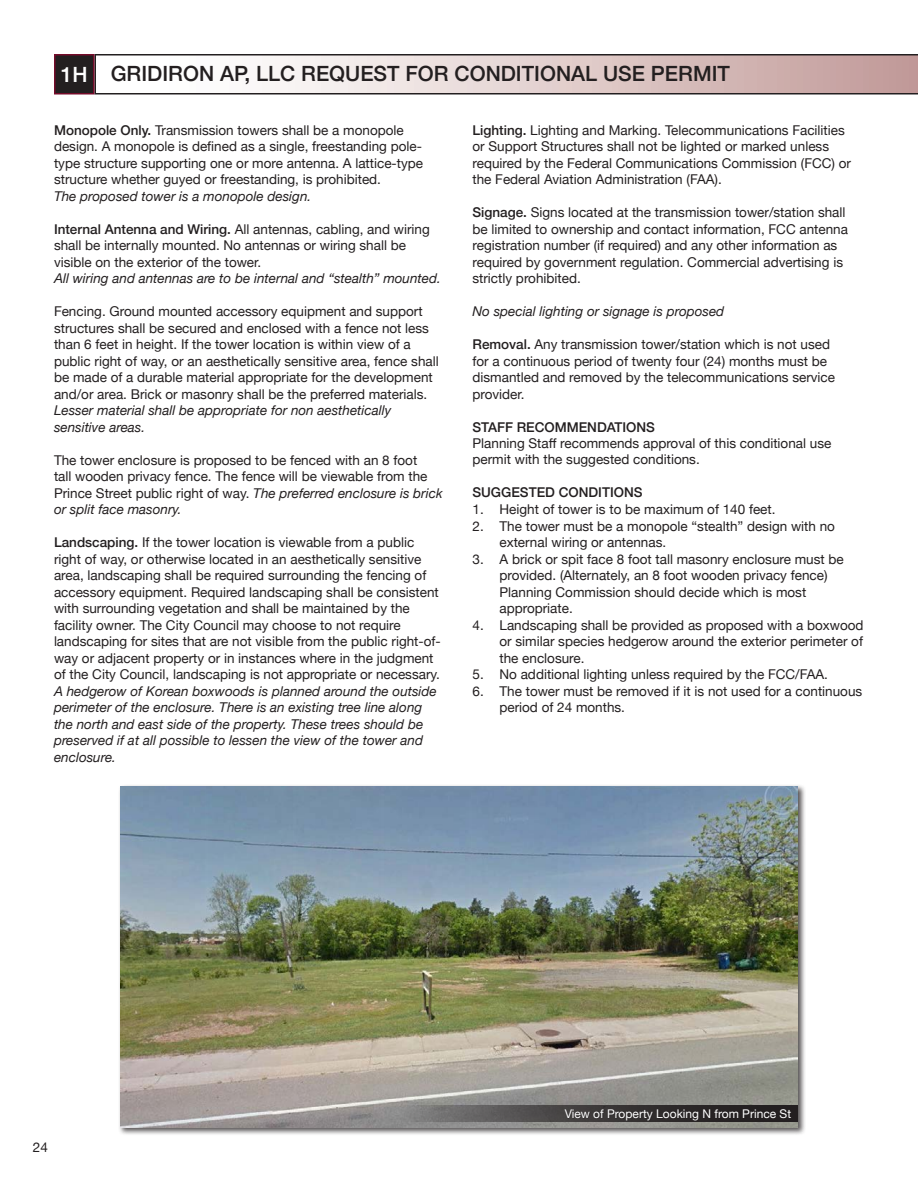
<style>
.page{position:relative;width:918px;height:1188px;background:#fff}
.page>*{position:absolute;margin:0;border:0;box-sizing:border-box;transform-origin:0 0}
.t1{font:500 21px "Helvetica Neue";color:#231f20}
.t2{font:500 21px "Helvetica Neue";color:#fff}
.t3{font:13.5px/16.5px "Helvetica Neue";color:#231f20}
.t4{font:italic 13.5px/16.5px "Helvetica Neue";color:#231f20}
.t5{font:500 13.5px "Helvetica Neue";color:#231f20}
.t6{font:12px "Helvetica Neue";color:#fff}
.s1{font-weight:500}
.s2{font-style:italic}
</style>
<div class="page">
<svg style="left:94px;top:54px;width:824px;height:40px"></svg>
<div style="left:55px;top:55px;width:39px;height:39px;background:#231f20"></div>
<div style="left:54px;top:54px;width:40px;height:40px;border:2px solid #750c2a"></div>
<div style="left:118px;top:784px;width:688px;height:352px;background:#231f20;opacity:.75"></div>
<img style="left:120px;top:786px;width:678px;height:342px">
<svg style="left:398px;top:1105px;width:400px;height:17px;background:#575555"></svg>
<div style="left:565px;top:1109px;width:228px;height:13px;background:#231f20;opacity:.8"></div>
<p class="t2" style="left:61px;top:57px;width:28px">1H</p>
<p class="t1" style="left:111px;top:57px;width:621px">GRIDIRON AP, LLC REQUEST FOR CONDITIONAL USE PERMIT</p>
<p class="t3" style="left:54px;top:122px;width:371px"><span class="s1">Monopole Only.</span> Transmission towers shall be a monopole design. A monopole is defined as a single, freestanding pole&shy;type structure supporting one or more antenna. A lattice-type structure whether guyed or freestanding, is prohibited.</p>
<p class="t4" style="left:54px;top:188px;width:259px">The proposed tower is a monopole design.</p>
<p class="t3" style="left:54px;top:221px;width:377px"><span class="s1">Internal Antenna and Wiring.</span> All antennas, cabling, and wiring shall be internally mounted. No antennas or wiring shall be visible on the exterior of the tower.</p>
<p class="t4" style="left:54px;top:271px;width:388px">All wiring and antennas are to be internal and “stealth” mounted.</p>
<p class="t3" style="left:54px;top:304px;width:386px">Fencing. Ground mounted accessory equipment and support structures shall be secured and enclosed with a fence not less than 6 feet in height. If the tower location is within view of a public right of way, or an aesthetically sensitive area, fence shall be made of a durable material appropriate for the development and/or area. Brick or masonry shall be the preferred materials.<br><span class="s2">Lesser material shall be appropriate for non aesthetically sensitive areas.</span></p>
<p class="t3" style="left:54px;top:452px;width:390px">The tower enclosure is proposed to be fenced with an 8 foot<br>tall wooden privacy fence. The fence will be viewable from the Prince Street public right of way. <span class="s2">The preferred enclosure is brick or split face masonry.</span></p>
<p class="t3" style="left:54px;top:535px;width:388px"><span class="s1">Landscaping.</span> If the tower location is viewable from a public right of way, or otherwise located in an aesthetically sensitive area, landscaping shall be required surrounding the fencing of accessory equipment. Required landscaping shall be consistent with surrounding vegetation and shall be maintained by the facility owner. The City Council may choose to not require landscaping for sites that are not visible from the public right-of&shy;way or adjacent property or in instances where in the judgment of the City Council, landscaping is not appropriate or necessary.</p>
<p class="t4" style="left:54px;top:683px;width:384px">A hedgerow of Korean boxwoods is planned around the outside perimeter of the enclosure. There is an existing tree line along the north and east side of the property. These trees should be preserved if at all possible to lessen the view of the tower and enclosure.</p>
<p class="t3" style="left:472px;top:122px;width:380px"><span class="s1">Lighting.</span> Lighting and Marking. Telecommunications Facilities or Support Structures shall not be lighted or marked unless required by the Federal Communications Commission (FCC) or the Federal Aviation Administration (FAA).</p>
<p class="t3" style="left:472px;top:205px;width:377px"><span class="s1">Signage.</span> Signs located at the transmission tower/station shall be limited to ownership and contact information, FCC antenna registration number (if required) and any other information as required by government regulation. Commercial advertising is strictly prohibited.</p>
<p class="t4" style="left:472px;top:304px;width:253px">No special lighting or signage is proposed</p>
<p class="t3" style="left:472px;top:337px;width:364px"><span class="s1">Removal.</span> Any transmission tower/station which is not used for a continuous period of twenty four (24) months must be dismantled and removed by the telecommunications service provider.</p>
<p class="t5" style="left:472px;top:416px;width:184px">STAFF RECOMMENDATIONS</p>
<p class="t3" style="left:472px;top:436px;width:360px">Planning Staff recommends approval of this conditional use permit with the suggested conditions.</p>
<p class="t5" style="left:472px;top:482px;width:172px">SUGGESTED CONDITIONS</p>
<p class="t3" style="left:472px;top:502px;width:305px">1. Height of tower is to be maximum of 140 feet.</p>
<p class="t3" style="left:500px;top:518px;width:337px;text-indent:-27px">2. The tower must be a monopole “stealth” design with no external wiring or antennas.</p>
<p class="t3" style="left:500px;top:551px;width:346px;text-indent:-27px">3. A brick or spit face 8 foot tall masonry enclosure must be provided. (Alternately, an 8 foot wooden privacy fence)<br>Planning Commission should decide which is most appropriate.</p>
<p class="t3" style="left:500px;top:617px;width:366px;text-align:justify;text-indent:-27px">4. Landscaping shall be provided as proposed with a boxwood or similar species hedgerow around the exterior perimeter of the enclosure.</p>
<p class="t3" style="left:472px;top:667px;width:357px">5. No additional lighting unless required by the FCC/FAA.</p>
<p class="t3" style="left:500px;top:683px;width:364px;text-indent:-27px">6. The tower must be removed if it is not used for a continuous period of 24 months.</p>
<p class="t3" style="left:33px;top:1140px;width:17px">24</p>
<p class="t6" style="left:565px;top:1105px;width:228px">View of Property Looking N from Prince St</p>
</div>
